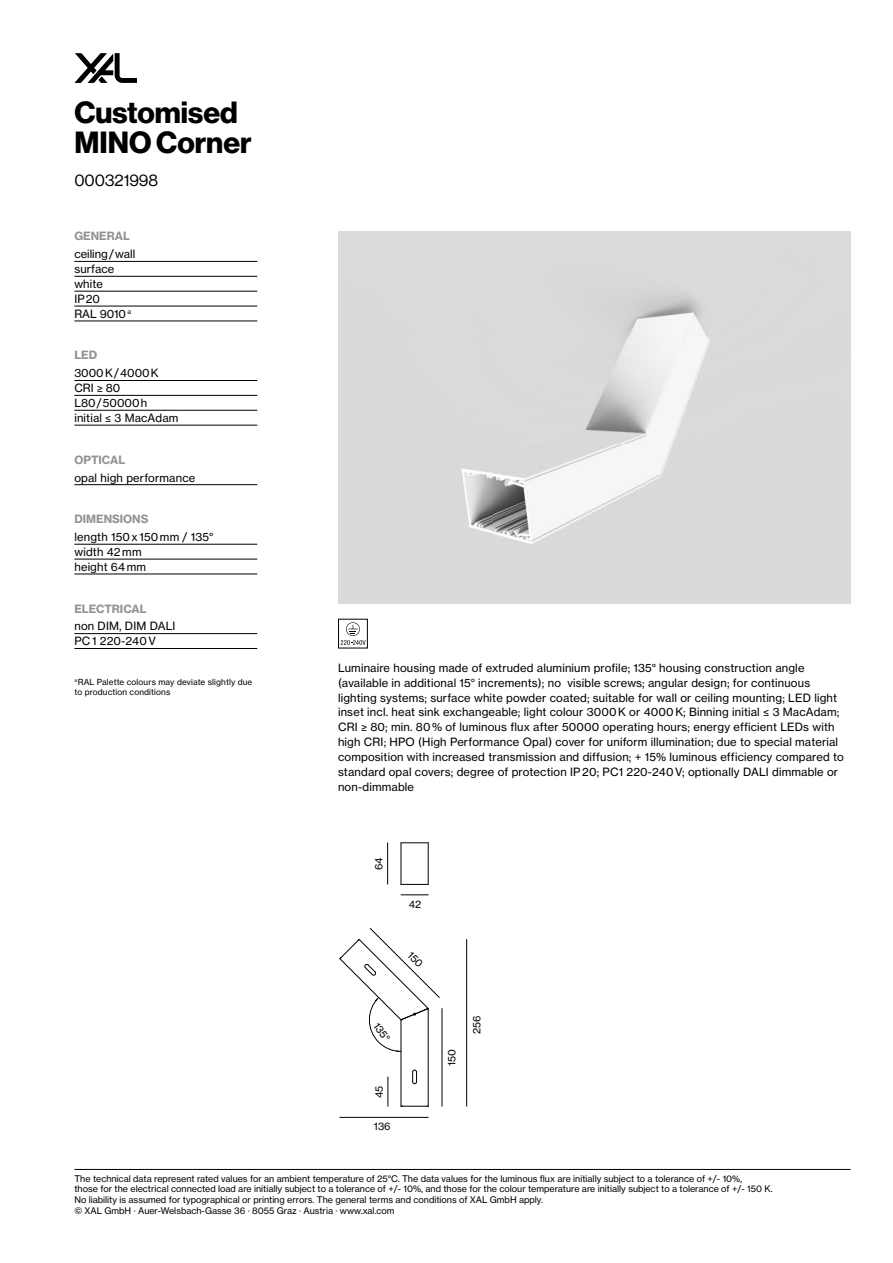
<style>
.page{position:relative;width:893px;height:1263px;background:#fff}
.page>*{position:absolute;margin:0;border:0;box-sizing:border-box;transform-origin:0 0}
.t1{font:30px/29.7px "N Haas Grotesk DS Pro 75 Bd";color:#000}
.t2{font:16.5px "N Haas Grotesk DS Pro 55 Rg";color:#000}
.t3{font:11.25px/14.9px "N Haas Grotesk TX Pro 55 Rg";letter-spacing:.015em;color:#000}
.t4{font:11.25px "N Haas Grotesk TX Pro 75 Bd";color:#929292}
.t5{font:10.2px "N Haas Grotesk TX Pro 55 Rg";color:#000}
.t6{font:9px/10.8px "N Haas Grotesk TX Pro 55 Rg";color:#000}
.t7{font:8.25px/9.9px "N Haas Grotesk TX Pro 55 Rg";letter-spacing:.015em;color:#000}
</style>
<div class="page">
<svg style="left:74px;top:53px;width:63px;height:30px"></svg>
<img style="left:341px;top:232px;width:509px;height:372px">
<div style="left:338px;top:619px;width:30px;height:29px;border:1px solid #000"></div>
<svg style="left:341px;top:622px;width:25px;height:23px"></svg>
<hr style="left:74px;top:1169px;width:776px;height:1px;background:#000">
<svg style="left:401px;top:1106px;width:28px;height:1px"></svg>
<hr style="left:428px;top:1008px;width:1px;height:98px;background:#000">
<hr style="left:401px;top:1020px;width:1px;height:86px;background:#000">
<svg style="left:412px;top:1069px;width:5px;height:15px"></svg>
<svg style="left:387px;top:1077px;width:1px;height:29px"></svg>
<hr style="left:442px;top:1008px;width:1px;height:98px;background:#000">
<hr style="left:466px;top:939px;width:1px;height:167px;background:#000">
<hr style="left:340px;top:1117px;width:88px;height:1px;background:#000">
<svg style="left:401px;top:894px;width:27px;height:1px"></svg>
<hr style="left:387px;top:843px;width:1px;height:41px;background:#000">
<hr style="left:401px;top:843px;width:1px;height:41px;background:#000">
<hr style="left:428px;top:843px;width:1px;height:41px;background:#000">
<svg style="left:401px;top:842px;width:27px;height:1px"></svg>
<svg style="left:401px;top:884px;width:27px;height:1px"></svg>
<hr style="left:74px;top:395px;width:183px;height:1px;background:#000">
<hr style="left:74px;top:410px;width:183px;height:1px;background:#000">
<hr style="left:74px;top:425px;width:183px;height:1px;background:#000">
<hr style="left:74px;top:484px;width:183px;height:1px;background:#000">
<hr style="left:74px;top:380px;width:183px;height:1px;background:#000">
<hr style="left:74px;top:261px;width:183px;height:1px;background:#000">
<hr style="left:74px;top:276px;width:183px;height:1px;background:#000">
<hr style="left:74px;top:291px;width:183px;height:1px;background:#000">
<hr style="left:74px;top:306px;width:183px;height:1px;background:#000">
<hr style="left:74px;top:321px;width:183px;height:1px;background:#000">
<hr style="left:74px;top:544px;width:183px;height:1px;background:#000">
<hr style="left:74px;top:559px;width:183px;height:1px;background:#000">
<hr style="left:74px;top:574px;width:183px;height:1px;background:#000">
<hr style="left:74px;top:633px;width:183px;height:1px;background:#000">
<hr style="left:74px;top:648px;width:183px;height:1px;background:#000">
<svg style="left:339px;top:928px;width:101px;height:124px"></svg>
<h1 class="t1" style="left:74px;top:98px;width:179px">Customised<br>MINO Corner</h1>
<h2 class="t2" style="left:74px;top:170px;width:85px">000321998</h2>
<p class="t4" style="left:74px;top:229px;width:57px">GENERAL</p>
<p class="t3" style="left:74px;top:247px;width:62px">ceiling / wall surface white<br>IP 20<br>RAL 9010 <sup>a</sup></p>
<p class="t4" style="left:74px;top:348px;width:24px">LED</p>
<p class="t3" style="left:74px;top:366px;width:106px">3000 K / 4000 K<br>CRI ≥ 80<br>L80 / 50000 h<br>initial ≤ 3 MacAdam</p>
<p class="t4" style="left:74px;top:452px;width:52px">OPTICAL</p>
<p class="t3" style="left:74px;top:470px;width:122px">opal high performance</p>
<p class="t4" style="left:74px;top:512px;width:76px">DIMENSIONS</p>
<p class="t3" style="left:74px;top:529px;width:140px">length 150 x 150 mm / 135° width 42 mm<br>height 64 mm</p>
<p class="t4" style="left:74px;top:601px;width:74px">ELECTRICAL</p>
<p class="t3" style="left:74px;top:619px;width:103px">non DIM, DIM DALI<br>PC 1 220-240 V</p>
<p class="t7" style="left:74px;top:677px;width:179px"><sup>a</sup> RAL Palette colours may deviate slightly due to production conditions</p>
<p class="t3" style="left:338px;top:660px;width:507px">Luminaire housing made of extruded aluminium profile; 135° housing construction angle (available in additional 15° increments); no visible screws; angular design; for continuous lighting systems; surface white powder coated; suitable for wall or ceiling mounting; LED light inset incl. heat sink exchangeable; light colour 3000 K or 4000 K; Binning initial ≤ 3 MacAdam; CRI ≥ 80; min. 80 % of luminous flux after 50000 operating hours; energy efficient LEDs with high CRI; HPO (High Performance Opal) cover for uniform illumination; due to special material composition with increased transmission and diffusion; + 15% luminous efficiency compared to standard opal covers; degree of protection IP 20; PC1 220-240 V; optionally DALI dimmable or non-dimmable</p>
<p class="t5" style="left:373px;top:870px;width:14px;rotate:-90deg">64</p>
<p class="t5" style="left:409px;top:898px;width:14px">42</p>
<p class="t5" style="left:381px;top:1020px;width:22px;rotate:55deg">135°</p>
<p class="t5" style="left:470px;top:1034px;width:20px;rotate:-90deg">256</p>
<p class="t5" style="left:373px;top:1098px;width:14px;rotate:-90deg">45</p>
<p class="t5" style="left:374px;top:1120px;width:18px">136</p>
<p class="t5" style="left:445px;top:1066px;width:18px;rotate:-90deg">150</p>
<p class="t6" style="left:74px;top:1173px;width:700px">The technical data represent rated values for an ambient temperature of 25°C. The data values for the luminous flux are initially subject to a tolerance of +/- 10%,<br>those for the electrical connected load are initially subject to a tolerance of +/- 10%, and those for the colour temperature are initially subject to a tolerance of +/- 150 K.<br>No liability is assumed for typographical or printing errors. The general terms and conditions of XAL GmbH apply.<br>© XAL GmbH · Auer-Welsbach-Gasse 36 · 8055 Graz · Austria · www.xal.com</p>
</div>
